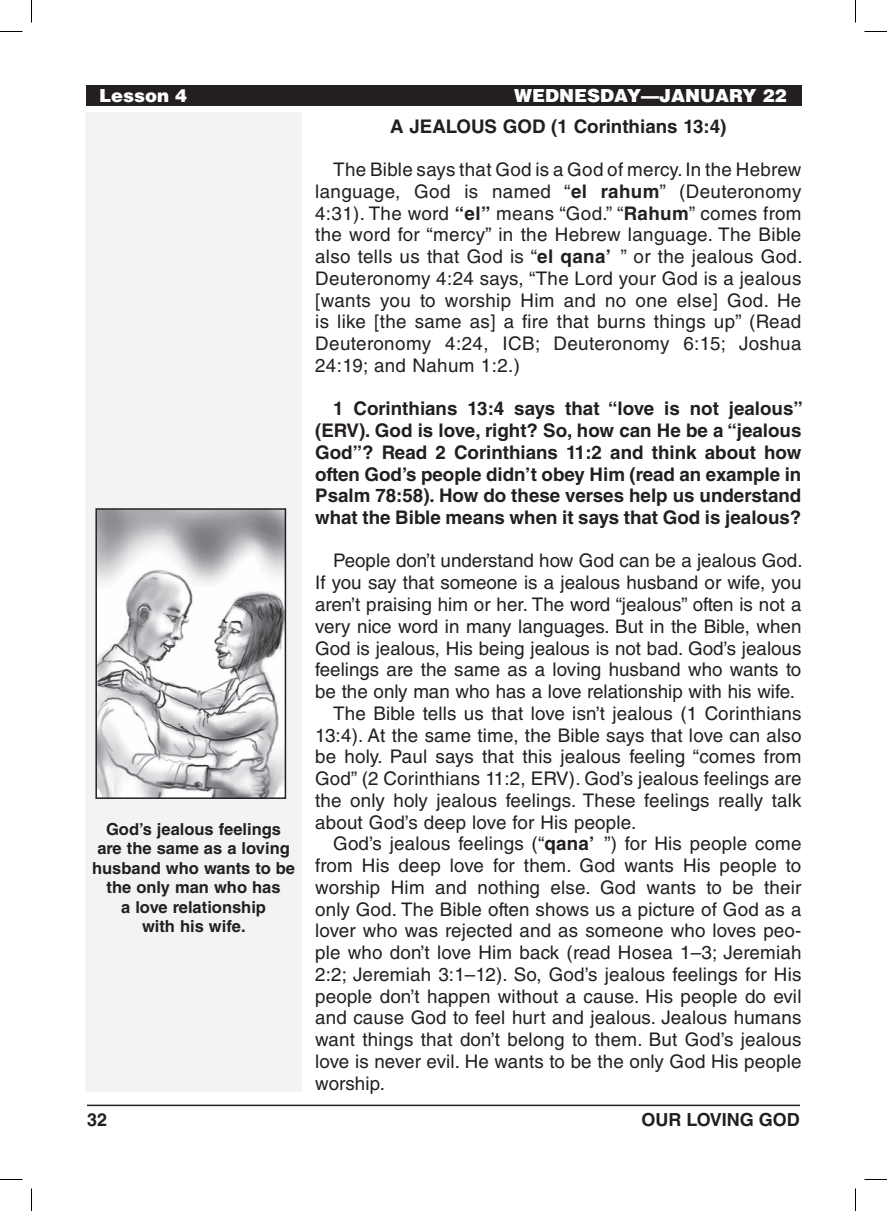
<style>
.page{position:relative;width:887px;height:1211px;background:#fff}
.page>*{position:absolute;margin:0;border:0;box-sizing:border-box;transform-origin:0 0}
.Body_Text{font:18.75px/21.8px "Helvetica LT Std";letter-spacing:.01em;color:#231f20;text-align:justify}
.Body_Text_SpaceBefor{font:18.75px/21.8px "Helvetica LT Std";color:#231f20;text-align:justify}
.Body_Text_Bold_Space{font:700 18.75px/21.8px "Helvetica LT Std";color:#231f20;text-align:justify}
.Subheadings{font:700 18.75px "Helvetica LT Std";color:#231f20}
.Running_Head_-_Left{font:900 18px "Helvetica LT Std";color:#fff}
.t1{font:700 18px "Helvetica LT Std";color:#231f20}
.Image_Captions{font:700 16.5px/19.5px "Helvetica LT Std";color:#231f20;text-align:center}
.s1{font-weight:700}
</style>
<div class="page">
<hr style="left:87px;top:1104px;width:713px;height:2px;background:#231f20">
<div style="left:86px;top:112px;width:216px;height:979px;background:#f2f3f4"></div>
<div style="left:86px;top:86px;width:715px;height:20px;background:#231f20"></div>
<img style="left:98px;top:511px;width:185px;height:285px">
<div style="left:95px;top:508px;width:191px;height:291px;border:2px solid #231f20"></div>
<svg style="left:0;top:31px;width:22px;height:1px"></svg>
<svg style="left:864px;top:31px;width:22px;height:1px"></svg>
<svg style="left:0;top:1179px;width:22px;height:1px"></svg>
<svg style="left:864px;top:1179px;width:22px;height:1px"></svg>
<svg style="left:31px;top:0;width:1px;height:22px"></svg>
<svg style="left:31px;top:1188px;width:1px;height:22px"></svg>
<svg style="left:855px;top:0;width:1px;height:22px"></svg>
<svg style="left:855px;top:1188px;width:1px;height:22px"></svg>
<p class="Running_Head_-_Left" style="left:99px;top:84px;width:90px">Lesson 4</p>
<p class="Running_Head_-_Left" style="left:514px;top:84px;width:274px">WEDNESDAY—JANUARY 22</p>
<p class="Subheadings" style="left:390px;top:115px;width:338px">A JEALOUS GOD (1 Corinthians 13:4)</p>
<p class="Body_Text_SpaceBefor" style="left:315px;top:159px;width:489px;text-indent:18px">The Bible says that God is a God of mercy. In the Hebrew language, God is named “<span class="s1">el rahum</span>” (Deuteronomy 4:31). The word <span class="s1">“el”</span> means “God.” “<span class="s1">Rahum</span>” comes from the word for “mercy” in the Hebrew language. The Bible also tells us that God is “<span class="s1">el qana’</span> ” or the jealous God.<br>Deuteronomy 4:24 says, “The Lord your God is a jealous [wants you to worship Him and no one else] God. He is like [the same as] a fire that burns things up” (Read Deuteronomy 4:24, ICB; Deuteronomy 6:15; Joshua 24:19; and Nahum 1:2.)</p>
<p class="Body_Text_Bold_Space" style="left:315px;top:397px;width:489px;text-indent:18px">1 Corinthians 13:4 says that “love is not jealous” (ERV). God is love, right? So, how can He be a “jealous God”? Read 2 Corinthians 11:2 and think about how often God’s people didn’t obey Him (read an example in Psalm 78:58). How do these verses help us understand what the Bible means when it says that God is jealous?</p>
<p class="Body_Text_SpaceBefor" style="left:315px;top:550px;width:489px;text-indent:18px">People don’t understand how God can be a jealous God.<br>If you say that someone is a jealous husband or wife, you aren’t praising him or her. The word “jealous” often is not a very nice word in many languages. But in the Bible, when God is jealous, His being jealous is not bad. God’s jealous feelings are the same as a loving husband who wants to be the only man who has a love relationship with his wife.</p>
<p class="Body_Text" style="left:315px;top:702px;width:488px;text-indent:18px">The Bible tells us that love isn’t jealous (1 Corinthians 13:4). At the same time, the Bible says that love can also be holy. Paul says that this jealous feeling “comes from God” (2 Corinthians 11:2, ERV). God’s jealous feelings are the only holy jealous feelings. These feelings really talk about God’s deep love for His people.</p>
<p class="Body_Text" style="left:315px;top:833px;width:488px;text-indent:18px">God’s jealous feelings (“<span class="s1">qana’</span> ”) for His people come from His deep love for them. God wants His people to worship Him and nothing else. God wants to be their only God. The Bible often shows us a picture of God as a lover who was rejected and as someone who loves peo&shy;ple who don’t love Him back (read Hosea 1–3; Jeremiah 2:2; Jeremiah 3:1–12). So, God’s jealous feelings for His people don’t happen without a cause. His people do evil and cause God to feel hurt and jealous. Jealous humans want things that don’t belong to them. But God’s jealous love is never evil. He wants to be the only God His people worship.</p>
<p class="Image_Captions" style="left:106px;top:819px;width:176px">God’s jealous feelings</p>
<p class="Image_Captions" style="left:92px;top:838px;width:204px">are the same as a loving husband who wants to be the only man who has</p>
<p class="Image_Captions" style="left:121px;top:897px;width:146px">a love relationship</p>
<p class="Image_Captions" style="left:142px;top:916px;width:105px">with his wife.</p>
<p class="t1" style="left:87px;top:1109px;width:22px">32</p>
<p class="t1" style="left:641px;top:1109px;width:160px">OUR LOVING GOD</p>
</div>
